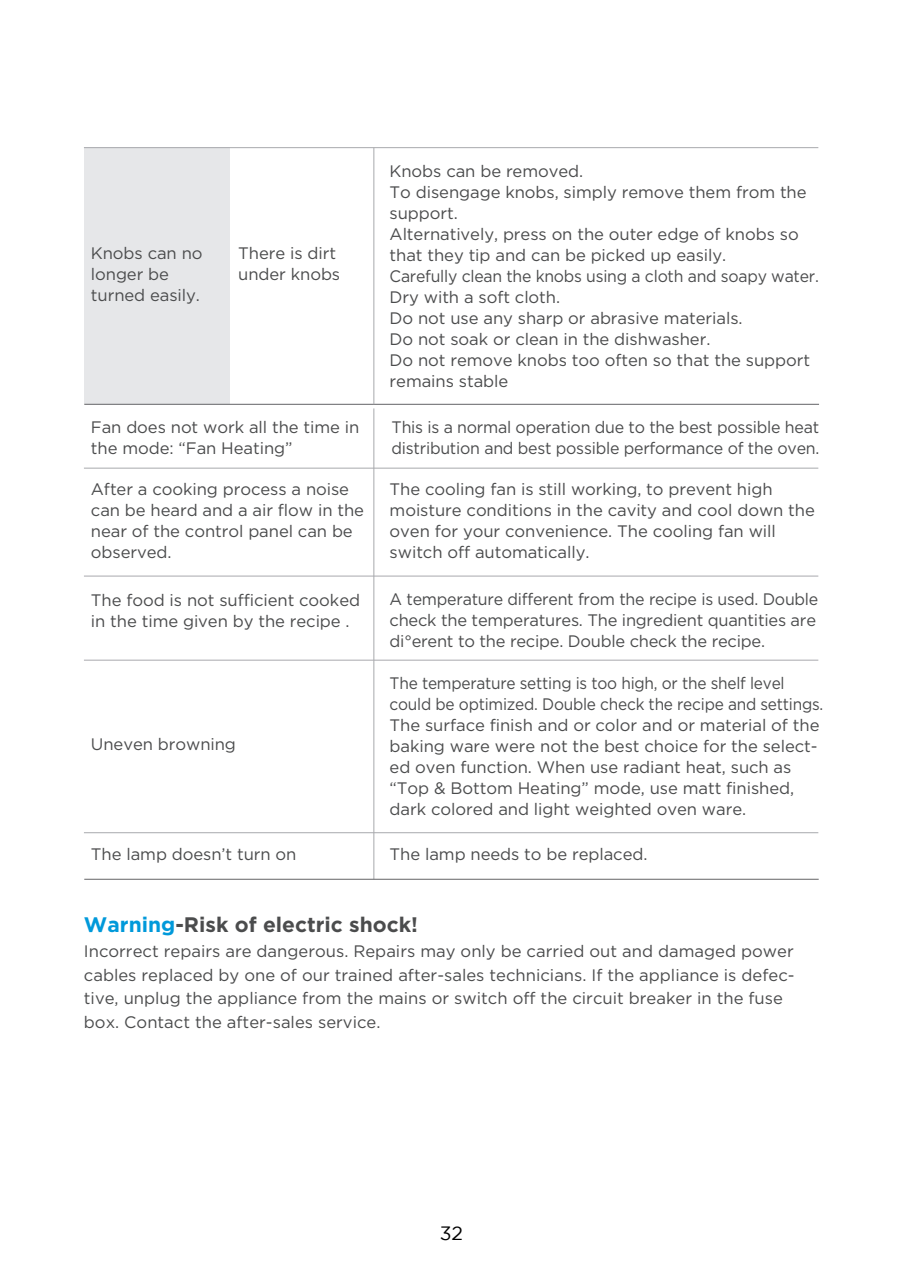
<style>
.page{position:relative;width:903px;height:1275px;background:#fff}
.page>*{position:absolute;margin:0;border:0;box-sizing:border-box;transform-origin:0 0}
.t1{font:700 21px "Gotham";color:#4b4c4d}
.t2{font:19.25px "Gotham";color:#000}
.t3{font:16.62px/21px "Gotham";letter-spacing:-.005em;color:#4b4c4d}
.t4{font:16.62px/21px "Gotham";letter-spacing:-.005em;color:#4b4c4d;scale:.93 1}
.t5{font:16.62px/21px "Gotham";letter-spacing:-.005em;color:#4b4c4d;scale:.96 1}
.s1{color:#0099da}
</style>
<div class="page">
<div style="left:84px;top:148px;width:146px;height:256px;background:#e6e7e9"></div>
<hr style="left:84px;top:147px;width:734px;height:1px;background:#a8a9ad">
<hr style="left:84px;top:404px;width:735px;height:1px;background:#636366">
<hr style="left:373px;top:148px;width:1px;height:256px;background:#a8a9ad">
<hr style="left:373px;top:408px;width:1px;height:252px;background:#a8a9ad">
<hr style="left:84px;top:468px;width:734px;height:1px;background:#a8a9ad">
<hr style="left:84px;top:576px;width:734px;height:1px;background:#a8a9ad">
<hr style="left:373px;top:660px;width:1px;height:219px;background:#a8a9ad">
<hr style="left:84px;top:879px;width:735px;height:1px;background:#636366">
<hr style="left:84px;top:660px;width:734px;height:1px;background:#a8a9ad">
<hr style="left:84px;top:832px;width:734px;height:1px;background:#a8a9ad">
<p class="t3" style="left:91px;top:242px;width:113px">Knobs can no longer be turned easily.</p>
<p class="t3" style="left:238px;top:242px;width:104px">There is dirt under knobs</p>
<p class="t3" style="left:390px;top:160px;width:431px">Knobs can be removed.<br>To disengage knobs, simply remove them from the support.<br>Alternatively, press on the outer edge of knobs so that they tip and can be picked up easily.<br>Carefully clean the knobs using a cloth and soapy water.<br>Dry with a soft cloth.<br>Do not use any sharp or abrasive materials.<br>Do not soak or clean in the dishwasher.<br>Do not remove knobs too often so that the support remains stable</p>
<p class="t3" style="left:91px;top:417px;width:270px">Fan does not work all the time in the mode: “Fan Heating”</p>
<p class="t5" style="left:392px;top:417px;width:447px">This is a normal operation due to the best possible heat distribution and best possible performance of the oven.</p>
<p class="t3" style="left:91px;top:478px;width:275px">After a cooking process a noise can be heard and a air flow in the near of the control panel can be observed.</p>
<p class="t3" style="left:390px;top:478px;width:427px">The cooling fan is still working, to prevent high moisture conditions in the cavity and cool down the oven for your convenience. The cooling fan will switch off automatically.</p>
<p class="t3" style="left:91px;top:589px;width:271px">The food is not sufficient cooked in the time given by the recipe .</p>
<p class="t5" style="left:390px;top:588px;width:448px">A temperature different from the recipe is used. Double check the temperatures. The ingredient quantities are di°erent to the recipe. Double check the recipe.</p>
<p class="t3" style="left:91px;top:734px;width:147px">Uneven browning</p>
<p class="t4" style="left:390px;top:672px;width:468px">The temperature setting is too high, or the shelf level could be optimized. Double check the recipe and settings.<br>The surface finish and or color and or material of the baking ware were not the best choice for the select&shy;ed oven function. When use radiant heat, such as “Top &amp; Bottom Heating” mode, use matt finished, dark colored and light weighted oven ware.</p>
<p class="t3" style="left:91px;top:844px;width:207px">The lamp doesn’t turn on</p>
<p class="t3" style="left:390px;top:844px;width:259px">The lamp needs to be replaced.</p>
<p class="t1" style="left:84px;top:910px;width:336px"><span class="s1">Warning</span>-Risk of electric shock!</p>
<p class="t3" style="left:84px;top:939px;width:712px;line-height:23.4px">Incorrect repairs are dangerous. Repairs may only be carried out and damaged power cables replaced by one of our trained after-sales technicians. If the appliance is defec&shy;tive, unplug the appliance from the mains or switch off the circuit breaker in the fuse box. Contact the after-sales service.</p>
<p class="t2" style="left:440px;top:1223px;width:25px">32</p>
</div>
